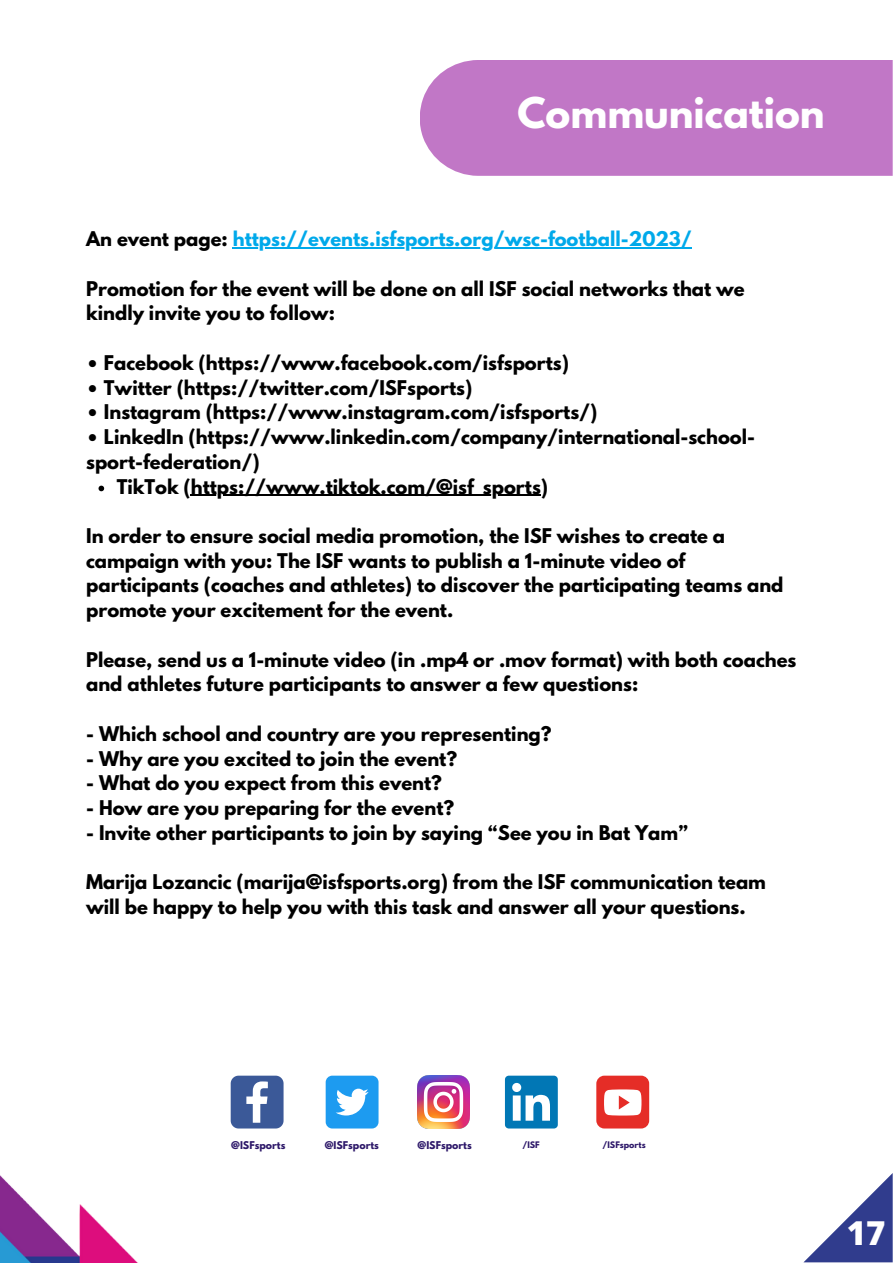
<style>
.page{position:relative;width:893px;height:1264px;background:#fff}
.page>*{position:absolute;margin:0;border:0;box-sizing:border-box;transform-origin:0 0}
.t1{font:700 37.5px "League Spartan";color:#fff}
.t2{font:800 33px "Open Sans";color:#fff}
.t3{font:700 18px/24.8px "League Spartan";color:#000}
.t4{font:700 18px "League Spartan";color:#00a9ea}
.t5{font:700 9.45px "League Spartan";color:#2d1869}
.t6{font:700 7.95px "League Spartan";color:#2d1869}
.s1{color:#000}
</style>
<div class="page">
<svg style="left:804px;top:1174px;width:88px;height:88px"></svg>
<img style="left:0;top:1175px;width:137px;height:87px">
<img style="left:417px;top:1075px;width:53px;height:53px">
<svg style="left:231px;top:1075px;width:52px;height:53px"></svg>
<div style="left:596px;top:1075px;width:53px;height:53px;background:#e52d27;border-radius:8px"></div>
<svg style="left:604px;top:1089px;width:37px;height:26px"></svg>
<div style="left:325px;top:1075px;width:53px;height:53px;background:#1d9bf0;border-radius:7px"></div>
<svg style="left:336px;top:1088px;width:32px;height:27px"></svg>
<div style="left:505px;top:1075px;width:52px;height:53px;background:#0177b5;border-radius:4px"></div>
<svg style="left:512px;top:1082px;width:38px;height:38px"></svg>
<svg style="left:98px;top:485px;width:6px;height:6px"></svg>
<hr style="left:191px;top:494px;width:350px;height:2px;background:#000">
<hr style="left:233px;top:247px;width:458px;height:1px;background:#00a9ea">
<div style="left:420px;top:60px;width:472px;height:116px;background:#c177c6"></div>
<p class="t1" style="left:517px;top:94px;width:309px">Communication</p>
<p class="t4" style="left:86px;top:230px;width:607px"><span class="s1">An event page:</span> https://events.isfsports.org/wsc-football-2023/</p>
<p class="t3" style="left:86px;top:278px;width:660px">Promotion for the event will be done on all ISF social networks that we kindly invite you to follow:</p>
<p class="t3" style="left:86px;top:352px;width:484px">• Facebook (https://www.facebook.com/isfsports)</p>
<p class="t3" style="left:86px;top:377px;width:387px">• Twitter (https://twitter.com/ISFsports)</p>
<p class="t3" style="left:86px;top:402px;width:512px">• Instagram (https://www.instagram.com/isfsports/)</p>
<p class="t3" style="left:86px;top:426px;width:670px">• LinkedIn (https://www.linkedin.com/company/international-school&shy;sport-federation/)</p>
<p class="t3" style="left:117px;top:476px;width:433px">TikTok (https://www.tiktok.com/@isf_sports)</p>
<p class="t3" style="left:86px;top:525px;width:698px">In order to ensure social media promotion, the ISF wishes to create a campaign with you: The ISF wants to publish a 1-minute video of participants (coaches and athletes) to discover the participating teams and promote your excitement for the event.</p>
<p class="t3" style="left:86px;top:649px;width:711px">Please, send us a 1-minute video (in .mp4 or .mov format) with both coaches and athletes future participants to answer a few questions:</p>
<p class="t3" style="left:86px;top:723px;width:467px">- Which school and country are you representing?</p>
<p class="t3" style="left:86px;top:748px;width:372px">- Why are you excited to join the event?</p>
<p class="t3" style="left:86px;top:773px;width:357px">- What do you expect from this event?</p>
<p class="t3" style="left:86px;top:797px;width:369px">- How are you preparing for the event?</p>
<p class="t3" style="left:86px;top:822px;width:603px">- Invite other participants to join by saying “See you in Bat Yam”</p>
<p class="t3" style="left:86px;top:872px;width:681px">Marija Lozancic (marija@isfsports.org) from the ISF communication team will be happy to help you with this task and answer all your questions.</p>
<p class="t5" style="left:231px;top:1140px;width:56px">@ISFsports</p>
<p class="t5" style="left:325px;top:1140px;width:56px">@ISFsports</p>
<p class="t5" style="left:417px;top:1140px;width:56px">@ISFsports</p>
<p class="t6" style="left:522px;top:1140px;width:19px">/ISF</p>
<p class="t6" style="left:602px;top:1140px;width:45px">/ISFsports</p>
<p class="t2" style="left:846px;top:1209px;width:40px">17</p>
</div>
